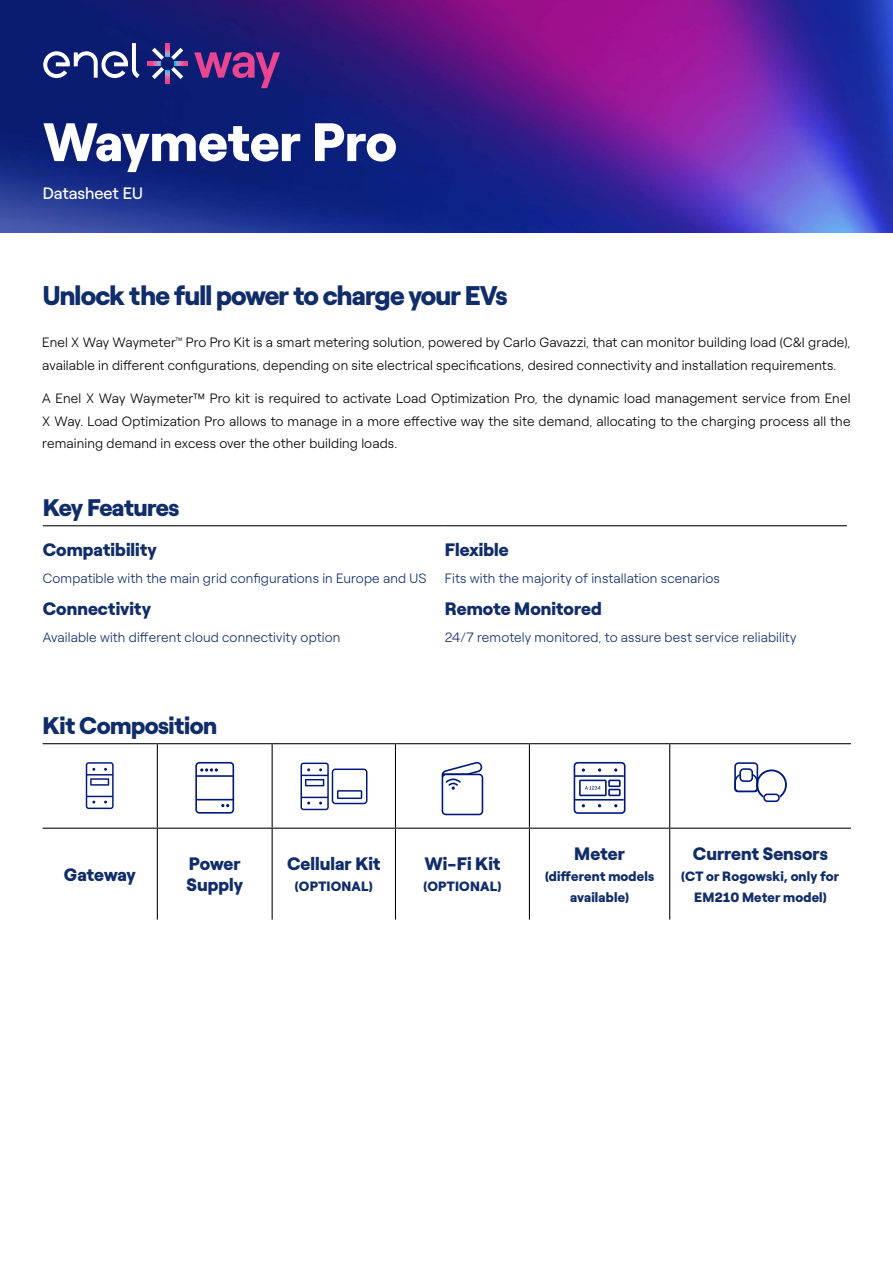
<style>
.page{position:relative;width:893px;height:1263px;background:#fff}
.page>*{position:absolute;margin:0;border:0;box-sizing:border-box;transform-origin:0 0}
.t1{font:900 54px "Roobert ENEL";letter-spacing:-.005em;color:#fff}
.t2{font:900 27px "Roobert ENEL";letter-spacing:-.03em;color:#102d69}
.t3{font:900 24px "Roobert ENEL";letter-spacing:-.02em;color:#102d69}
.t4{font:900 18px/21px "Roobert ENEL";color:#102d69}
.t5{font:16.5px "Roobert ENEL";color:#fff}
.t6{font:300 13.5px/22.5px "Roobert ENEL";letter-spacing:.01em;color:#000}
.t7{font:300 13.5px "Roobert ENEL";letter-spacing:.01em;color:#102d69}
.t8{font:900 13.5px/21px "Roobert ENEL";letter-spacing:.01em;color:#102d69;text-align:center}
</style>
<div class="page">
<hr style="left:43px;top:525px;width:402px;height:1px;background:#000">
<hr style="left:445px;top:525px;width:402px;height:1px;background:#000">
<hr style="left:43px;top:743px;width:114px;height:1px;background:#000">
<hr style="left:157px;top:743px;width:115px;height:1px;background:#000">
<hr style="left:272px;top:743px;width:123px;height:1px;background:#000">
<hr style="left:395px;top:743px;width:134px;height:1px;background:#000">
<hr style="left:529px;top:743px;width:141px;height:1px;background:#000">
<hr style="left:670px;top:743px;width:181px;height:1px;background:#000">
<hr style="left:43px;top:828px;width:114px;height:1px;background:#000">
<hr style="left:157px;top:828px;width:115px;height:1px;background:#000">
<hr style="left:272px;top:828px;width:123px;height:1px;background:#000">
<hr style="left:395px;top:828px;width:134px;height:1px;background:#000">
<hr style="left:529px;top:828px;width:141px;height:1px;background:#000">
<hr style="left:670px;top:828px;width:181px;height:1px;background:#000">
<hr style="left:157px;top:744px;width:1px;height:84px;background:#000">
<hr style="left:272px;top:744px;width:1px;height:84px;background:#000">
<hr style="left:395px;top:744px;width:1px;height:84px;background:#000">
<hr style="left:529px;top:744px;width:1px;height:84px;background:#000">
<hr style="left:669px;top:744px;width:1px;height:84px;background:#000">
<hr style="left:157px;top:829px;width:1px;height:90px;background:#000">
<hr style="left:272px;top:829px;width:1px;height:90px;background:#000">
<hr style="left:395px;top:829px;width:1px;height:90px;background:#000">
<hr style="left:529px;top:829px;width:1px;height:90px;background:#000">
<hr style="left:669px;top:829px;width:1px;height:90px;background:#000">
<svg style="left:86px;top:762px;width:28px;height:47px"></svg>
<div style="left:195px;top:762px;width:39px;height:52px;border:2px solid #001978;border-radius:3px"></div>
<hr style="left:197px;top:775px;width:35px;height:2px;background:#001978">
<hr style="left:197px;top:799px;width:35px;height:1px;background:#001978">
<svg style="left:200px;top:768px;width:18px;height:4px"></svg>
<svg style="left:221px;top:804px;width:8px;height:3px"></svg>
<div style="left:332px;top:768px;width:35px;height:36px;border:1px solid #001978;border-radius:3px"></div>
<div style="left:337px;top:790px;width:25px;height:9px;border:1px solid #001978"></div>
<svg style="left:300px;top:762px;width:29px;height:48px"></svg>
<div style="left:442px;top:774px;width:41px;height:41px;border:2px solid #001978;border-radius:3px"></div>
<svg style="left:441px;top:761px;width:42px;height:29px"></svg>
<div style="left:574px;top:762px;width:51px;height:52px;border:2px solid #001978;border-radius:3px"></div>
<hr style="left:576px;top:775px;width:47px;height:2px;background:#001978">
<div style="left:579px;top:779px;width:28px;height:17px;border:2px solid #001978"></div>
<div style="left:608px;top:779px;width:13px;height:8px;border:2px solid #001978"></div>
<div style="left:608px;top:789px;width:13px;height:7px;border:2px solid #001978"></div>
<hr style="left:576px;top:799px;width:47px;height:1px;background:#001978">
<svg style="left:582px;top:768px;width:3px;height:4px"></svg>
<svg style="left:598px;top:768px;width:3px;height:4px"></svg>
<svg style="left:614px;top:768px;width:3px;height:4px"></svg>
<svg style="left:585px;top:786px;width:16px;height:4px"></svg>
<div style="left:734px;top:762px;width:24px;height:30px;border:2px solid #001978;border-radius:3px"></div>
<div style="left:739px;top:768px;width:14px;height:14px;border:2px solid #001978;border-radius:3px"></div>
<svg style="left:734px;top:769px;width:53px;height:29px"></svg>
<div style="left:763px;top:793px;width:17px;height:9px;border:2px solid #001978;border-radius:3px"></div>
<img style="left:0;top:0;width:893px;height:233px">
<svg style="left:194px;top:52px;width:86px;height:36px;background:#652c80"></svg>
<svg style="left:43px;top:43px;width:97px;height:35px"></svg>
<hr style="left:147px;top:61px;width:14px;height:4px;background:#e94591">
<hr style="left:166px;top:70px;width:4px;height:14px;background:#e94591">
<svg style="left:152px;top:43px;width:36px;height:36px"></svg>
<h1 class="t1" style="left:43px;top:100px;width:356px">Waymeter Pro</h1>
<p class="t5" style="left:43px;top:180px;width:102px">Datasheet EU</p>
<h2 class="t2" style="left:43px;top:274px;width:466px">Unlock the full power to charge your EVs</h2>
<p class="t6" style="left:42px;top:330px;width:810px">Enel X Way Waymeter<sup>™</sup> Pro Pro Kit is a smart metering solution, powered by Carlo Gavazzi, that can monitor building load (C&amp;I grade), available in different configurations, depending on site electrical specifications, desired connectivity and installation requirements.</p>
<p class="t6" style="left:42px;top:386px;width:810px;text-align:justify">A Enel X Way Waymeter™ Pro kit is required to activate Load Optimization Pro, the dynamic load management service from Enel X Way. Load Optimization Pro allows to manage in a more effective way the site demand, allocating to the charging process all the remaining demand in excess over the other building loads.</p>
<h3 class="t3" style="left:43px;top:489px;width:138px">Key Features</h3>
<h3 class="t4" style="left:43px;top:538px;width:116px">Compatibility</h3>
<p class="t7" style="left:43px;top:568px;width:385px">Compatible with the main grid configurations in Europe and US</p>
<h3 class="t4" style="left:43px;top:597px;width:110px">Connectivity</h3>
<p class="t7" style="left:43px;top:627px;width:299px">Available with different cloud connectivity option</p>
<h3 class="t4" style="left:445px;top:538px;width:65px">Flexible</h3>
<p class="t7" style="left:445px;top:568px;width:276px">Fits with the majority of installation scenarios</p>
<h3 class="t4" style="left:445px;top:597px;width:158px">Remote Monitored</h3>
<p class="t7" style="left:445px;top:627px;width:353px">24/7 remotely monitored, to assure best service reliability</p>
<h3 class="t3" style="left:43px;top:707px;width:176px">Kit Composition</h3>
<h3 class="t4" style="left:64px;top:862px;width:74px">Gateway</h3>
<h3 class="t4" style="left:186px;top:852px;width:58px">Power<br>Supply</h3>
<h3 class="t4" style="left:287px;top:852px;width:95px">Cellular Kit</h3>
<p class="t8" style="left:295px;top:875px;width:79px">(OPTIONAL)</p>
<h3 class="t4" style="left:424px;top:852px;width:78px">Wi-Fi Kit</h3>
<p class="t8" style="left:424px;top:875px;width:79px">(OPTIONAL)</p>
<h3 class="t4" style="left:574px;top:841px;width:52px">Meter</h3>
<p class="t8" style="left:545px;top:864px;width:111px">(different models available)</p>
<h3 class="t4" style="left:693px;top:841px;width:137px">Current Sensors</h3>
<p class="t8" style="left:681px;top:864px;width:160px">(CT or Rogowski, only for<br>EM210 Meter model)</p>
</div>
